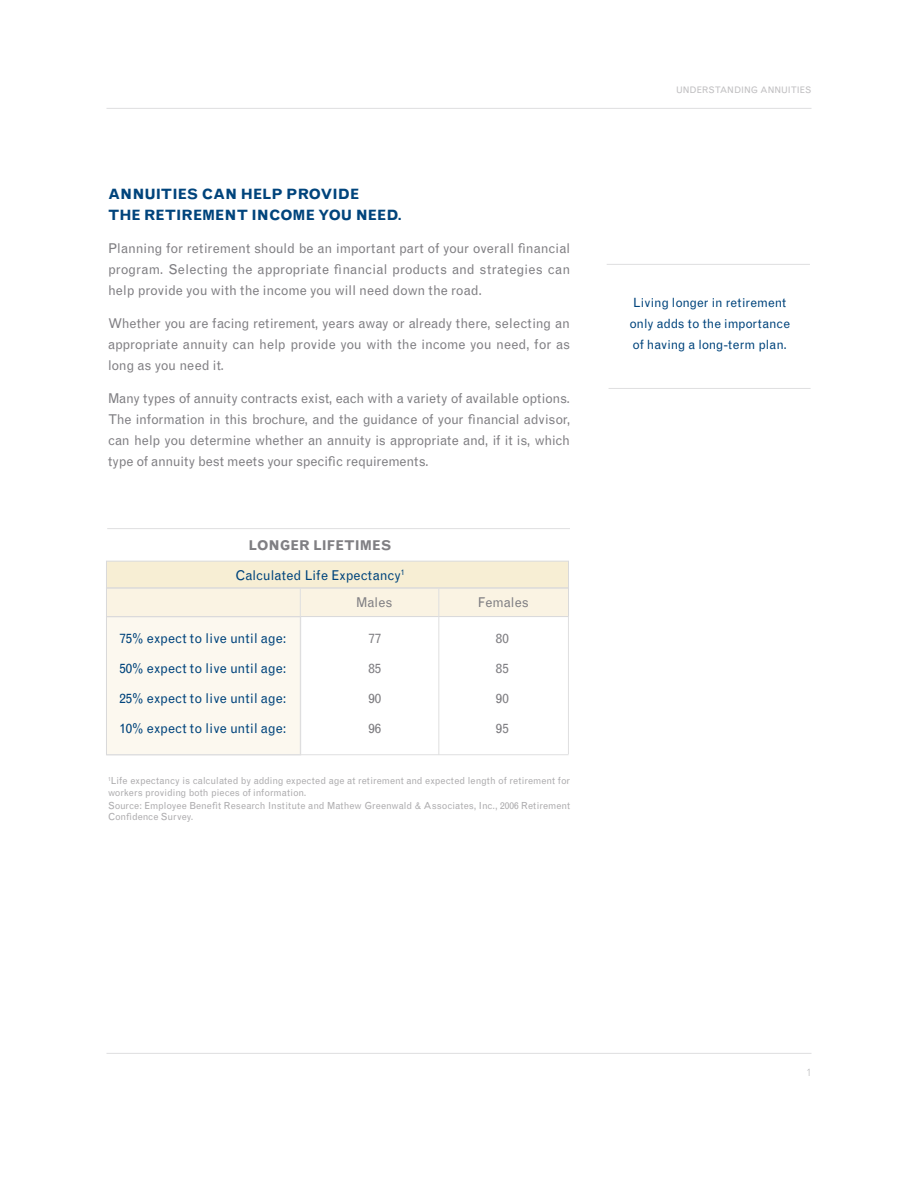
<style>
.page{position:relative;width:918px;height:1188px;background:#fff}
.page>*{position:absolute;margin:0;border:0;box-sizing:border-box;transform-origin:0 0}
.t1{font:700 14.25px/21px "Grotesque MTRJ Corrected";color:#00447c}
.t2{font:13.5px/21px "Grotesque MTRJ Corrected";letter-spacing:-.01em;color:#807f83;text-align:justify}
.t3{font:13.5px/27px "Grotesque MTRJ Corrected";color:#00447c}
.t4{font:700 13.5px "Grotesque MTRJ Corrected";color:#807f83}
.t5{font:12.75px/21px "Grotesque MTRJ Corrected";color:#00447c;text-align:center}
.t6{font:300 10.5px "Grotesque MTRJ Corrected";color:#a09fa2}
.t7{font:9.75px/11.2px "Grotesque MTRJ Corrected";color:#adacae}
.t8{font:9px "Grotesque MTRJ Corrected";color:#c0bfc1}
.s1{color:#807f83}
</style>
<div class="page">
<div style="left:106px;top:561px;width:463px;height:27px;background:#f7eed4;border:1px solid #d9d9da"></div>
<div style="left:106px;top:588px;width:463px;height:29px;background:#faf3e3;border:1px solid #d9d9da"></div>
<div style="left:106px;top:616px;width:195px;height:139px;background:#fcf8ef;border:1px solid #d9d9da"></div>
<hr style="left:300px;top:588px;width:1px;height:167px;background:#dfdfe0">
<hr style="left:438px;top:588px;width:1px;height:167px;background:#dfdfe0">
<hr style="left:107px;top:754px;width:462px;height:1px;background:#dfdfe0">
<hr style="left:107px;top:528px;width:463px;height:1px;background:#dfdfe0">
<hr style="left:106px;top:108px;width:706px;height:1px;background:#dfdfe0">
<hr style="left:106px;top:1053px;width:706px;height:1px;background:#dfdfe0">
<hr style="left:609px;top:388px;width:202px;height:1px;background:#dfdfe0">
<hr style="left:607px;top:264px;width:203px;height:1px;background:#dfdfe0">
<hr style="left:568px;top:616px;width:1px;height:138px;background:#dfdfe0">
<p class="t1" style="left:108px;top:184px;width:296px">ANNU ITIES CAN HELP PROVIDE<br>THE RETIREMENT INCOME YOU NEED.</p>
<p class="t2" style="left:108px;top:238px;width:464px">Planning for retirement should be an important part of your overall financial program. Selecting the appropriate financial products and strategies can help provide you with the income you will need down the road.</p>
<p class="t2" style="left:108px;top:313px;width:464px">Whether you are facing retirement, years away or already there, selecting an appropriate annuity can help provide you with the income you need, for as long as you need it.</p>
<p class="t2" style="left:108px;top:388px;width:464px">Many types of annuity contracts exist, each with a variety of available options.<br>The information in this brochure, and the guidance of your financial advisor, can help you determine whether an annuity is appropriate and, if it is, which type of annuity best meets your specific requirements.</p>
<p class="t4" style="left:248px;top:537px;width:144px">LONGER LIFETIMES</p>
<p class="t3" style="left:356px;top:561px;width:50px;text-indent:-121px">Calculated Life Expectancy<sup>1<br></sup><span class="s1">Males</span></p>
<p class="t2" style="left:478px;top:591px;width:53px">Females</p>
<p class="t3" style="left:119px;top:624px;width:169px">75% expect to live until age:</p>
<p class="t2" style="left:368px;top:627px;width:14px">77</p>
<p class="t2" style="left:496px;top:627px;width:14px">80</p>
<p class="t3" style="left:119px;top:654px;width:169px">50% expect to live until age:</p>
<p class="t2" style="left:368px;top:657px;width:14px">85</p>
<p class="t2" style="left:496px;top:657px;width:14px">85</p>
<p class="t3" style="left:119px;top:684px;width:169px">25% expect to live until age:</p>
<p class="t2" style="left:368px;top:687px;width:14px">90</p>
<p class="t2" style="left:496px;top:687px;width:14px">90</p>
<p class="t3" style="left:119px;top:714px;width:169px">10% expect to live until age:</p>
<p class="t2" style="left:368px;top:717px;width:14px">96</p>
<p class="t2" style="left:496px;top:717px;width:14px">95</p>
<p class="t7" style="left:108px;top:775px;width:464px"><sup>1</sup>Life expectancy is calculated by adding expected age at retirement and expected length of retirement for workers providing both pieces of information.</p>
<p class="t7" style="left:108px;top:800px;width:464px">Source: Employee Benefit Research Institute and Mathew Greenwald &amp; Associates, Inc., 2006 Retirement<br>Confidence Survey.</p>
<p class="t8" style="left:676px;top:85px;width:28px">understa</p>
<p class="t8" style="left:727px;top:85px;width:67px">nding annuities</p>
<p class="t5" style="left:629px;top:292px;width:162px">Living longer in retirement only adds to the importance of having a long-term plan.</p>
<p class="t6" style="left:806px;top:1066px;width:7px">1</p>
</div>
